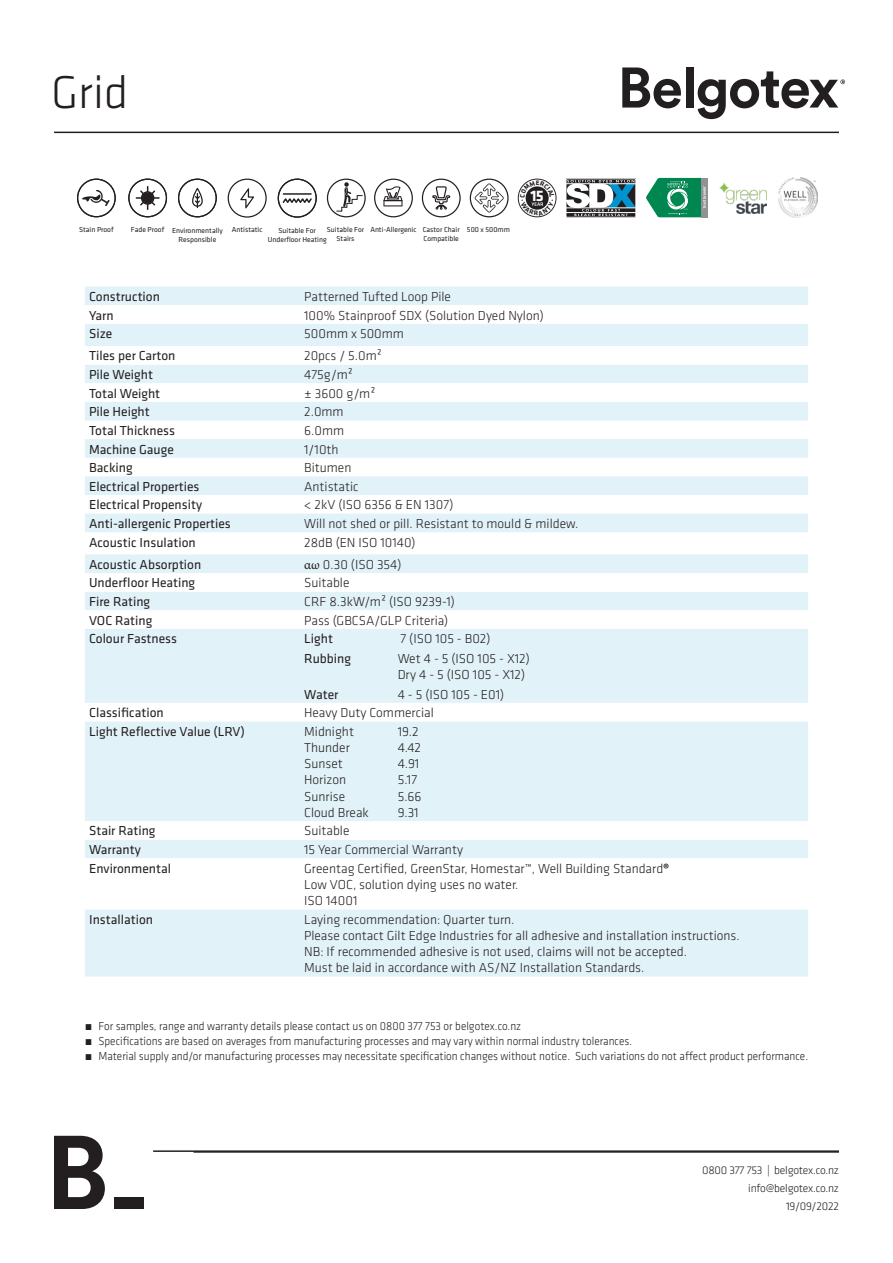
<style>
.page{position:relative;width:893px;height:1263px;background:#fff}
.page>*{position:absolute;margin:0;border:0;box-sizing:border-box;transform-origin:0 0}
.t1{font:300 47.7px "Klavika";color:#231f20}
.t2{font:700 15.9px "Klavika";color:#fff}
.Paragraph_Style_1{font:300 13.5px/16.2px "Klavika";color:#231f20}
.t3{font:13.5px "Klavika";color:#231f20}
.t4{font:300 12px "Klavika";color:#231f20;scale:.94 1}
.t5{font:300 11.55px/18px "Klavika";letter-spacing:-.02em;color:#231f20;text-align:right}
.t6{font:7.5px "Klavika";color:#231f20}
.s1{font-family:"Minion Pro";font-weight:400}
.s2{font-weight:700}
</style>
<div class="page">
<div style="left:85px;top:286px;width:723px;height:690px;background:#e2f2f9"></div>
<svg style="left:85px;top:305px;width:723px;height:41px;fill:#e2f2f9"></svg>
<svg style="left:85px;top:346px;width:723px;height:563px;fill:#e2f2f9"></svg>
<svg style="left:85px;top:402px;width:723px;height:301px;fill:#e2f2f9"></svg>
<svg style="left:374px;top:179px;width:39px;height:38px"></svg>
<svg style="left:228px;top:179px;width:39px;height:39px"></svg>
<svg style="left:178px;top:179px;width:39px;height:38px"></svg>
<svg style="left:77px;top:179px;width:39px;height:38px"></svg>
<svg style="left:278px;top:179px;width:39px;height:39px"></svg>
<svg style="left:470px;top:179px;width:39px;height:38px"></svg>
<svg style="left:422px;top:179px;width:39px;height:38px"></svg>
<svg style="left:566px;top:180px;width:70px;height:36px"></svg>
<svg style="left:128px;top:179px;width:39px;height:38px"></svg>
<div style="left:142px;top:192px;width:11px;height:12px;background:#231f20;border-radius:50%"></div>
<svg style="left:327px;top:179px;width:39px;height:39px"></svg>
<svg style="left:622px;top:67px;width:59px;height:41px"></svg>
<div style="left:686px;top:67px;width:7px;height:41px;background:#231f20"></div>
<svg style="left:698px;top:71px;width:147px;height:48px"></svg>
<hr style="left:54px;top:132px;width:785px;height:1px;background:#231f20">
<hr style="left:193px;top:1151px;width:646px;height:2px;background:#231f20">
<svg style="left:54px;top:1136px;width:51px;height:73px"></svg>
<div style="left:114px;top:1197px;width:30px;height:12px;background:#231f20"></div>
<hr style="left:153px;top:1150px;width:686px;height:2px;background:#231f20">
<div style="left:701px;top:178px;width:7px;height:39px;background:#919295"></div>
<svg style="left:646px;top:178px;width:60px;height:39px"></svg>
<img style="left:778px;top:178px;width:40px;height:39px">
<img style="left:719px;top:183px;width:48px;height:30px">
<svg style="left:518px;top:179px;width:38px;height:38px"></svg>
<p class="t1" style="left:51px;top:63px;width:79px">Grid</p>
<p class="t6" style="left:131px;top:225px;width:35px">Fade Proof</p>
<p class="t6" style="left:327px;top:225px;width:39px">Suitable For</p>
<p class="t6" style="left:337px;top:234px;width:19px">Stairs</p>
<p class="t6" style="left:79px;top:225px;width:36px">Stain Proof</p>
<p class="t6" style="left:279px;top:225px;width:39px">Suitable For</p>
<p class="t6" style="left:268px;top:234px;width:60px">Underfloor Heating</p>
<p class="t6" style="left:172px;top:225px;width:52px">Environmentally</p>
<p class="t6" style="left:232px;top:225px;width:32px">Antistatic</p>
<p class="t6" style="left:370px;top:225px;width:48px">Anti-Allergenic</p>
<p class="t6" style="left:179px;top:234px;width:39px">Responsible</p>
<p class="t6" style="left:423px;top:225px;width:38px">Castor Chair</p>
<p class="t6" style="left:424px;top:234px;width:37px">Compatible</p>
<p class="t6" style="left:467px;top:225px;width:44px">500 x 500mm</p>
<p class="t2" style="left:530px;top:184px;width:15px">15</p>
<p class="t3" style="left:89px;top:288px;width:72px">Construction</p>
<p class="Paragraph_Style_1" style="left:304px;top:288px;width:148px">Patterned Tufted Loop Pile</p>
<p class="t3" style="left:89px;top:306px;width:26px">Yarn</p>
<p class="Paragraph_Style_1" style="left:304px;top:307px;width:241px">100% Stainproof SDX (Solution Dyed Nylon)</p>
<p class="t3" style="left:89px;top:325px;width:25px">Size</p>
<p class="Paragraph_Style_1" style="left:304px;top:325px;width:101px">500mm x 500mm</p>
<p class="t3" style="left:89px;top:347px;width:88px">Tiles per Carton</p>
<p class="Paragraph_Style_1" style="left:304px;top:348px;width:79px">20pcs / 5.0m²</p>
<p class="t3" style="left:89px;top:366px;width:65px">Pile Weight</p>
<p class="Paragraph_Style_1" style="left:304px;top:366px;width:50px">475g/m²</p>
<p class="t3" style="left:89px;top:384px;width:73px">Total Weight</p>
<p class="Paragraph_Style_1" style="left:304px;top:385px;width:73px">± 3600 g/m²</p>
<p class="t3" style="left:89px;top:403px;width:62px">Pile Height</p>
<p class="Paragraph_Style_1" style="left:304px;top:403px;width:41px">2.0mm</p>
<p class="t3" style="left:89px;top:422px;width:87px">Total Thickness</p>
<p class="Paragraph_Style_1" style="left:304px;top:422px;width:41px">6.0mm</p>
<p class="t3" style="left:89px;top:440px;width:86px">Machine Gauge</p>
<p class="Paragraph_Style_1" style="left:304px;top:441px;width:36px">1/10th</p>
<p class="t3" style="left:89px;top:459px;width:45px">Backing</p>
<p class="Paragraph_Style_1" style="left:304px;top:459px;width:49px">Bitumen</p>
<p class="t3" style="left:89px;top:477px;width:112px">Electrical Properties</p>
<p class="Paragraph_Style_1" style="left:304px;top:478px;width:56px">Antistatic</p>
<p class="t3" style="left:89px;top:496px;width:114px">Electrical Propensity</p>
<p class="Paragraph_Style_1" style="left:304px;top:497px;width:151px">&lt; 2kV (ISO 6356 &amp; EN 1307)</p>
<p class="t3" style="left:89px;top:515px;width:143px">Anti-allergenic Properties</p>
<p class="Paragraph_Style_1" style="left:304px;top:515px;width:276px">Will not shed or pill. Resistant to mould &amp; mildew.</p>
<p class="t3" style="left:89px;top:533px;width:108px">Acoustic Insulation</p>
<p class="Paragraph_Style_1" style="left:304px;top:534px;width:113px">28dB (EN ISO 10140)</p>
<p class="t3" style="left:89px;top:555px;width:114px">Acoustic Absorption</p>
<p class="Paragraph_Style_1" style="left:304px;top:556px;width:99px"><span class="s1">αω</span> 0.30 (ISO 354)</p>
<p class="t3" style="left:89px;top:574px;width:108px">Underfloor Heating</p>
<p class="Paragraph_Style_1" style="left:304px;top:575px;width:47px">Suitable</p>
<p class="t3" style="left:89px;top:593px;width:63px">Fire Rating</p>
<p class="Paragraph_Style_1" style="left:304px;top:593px;width:152px">CRF 8.3kW/m² (ISO 9239-1)</p>
<p class="t3" style="left:89px;top:611px;width:65px">VOC Rating</p>
<p class="Paragraph_Style_1" style="left:304px;top:612px;width:146px">Pass (GBCSA/GLP Criteria)</p>
<p class="t3" style="left:89px;top:630px;width:89px">Colour Fastness</p>
<p class="t3" style="left:304px;top:630px;width:30px">Light</p>
<p class="t3" style="left:304px;top:649px;width:48px">Rubbing</p>
<p class="t3" style="left:304px;top:685px;width:36px">Water</p>
<p class="Paragraph_Style_1" style="left:401px;top:631px;width:91px">7 (ISO 105 - B02)</p>
<p class="Paragraph_Style_1" style="left:398px;top:650px;width:134px">Wet 4 - 5 (ISO 105 - X12)</p>
<p class="Paragraph_Style_1" style="left:398px;top:666px;width:129px">Dry 4 - 5 (ISO 105 - X12)</p>
<p class="Paragraph_Style_1" style="left:398px;top:686px;width:108px">4 - 5 (ISO 105 - E01)</p>
<p class="t3" style="left:89px;top:704px;width:76px">Classification</p>
<p class="Paragraph_Style_1" style="left:304px;top:704px;width:131px">Heavy Duty Commercial</p>
<p class="t3" style="left:89px;top:722px;width:157px">Light Reflective Value (LRV)</p>
<p class="Paragraph_Style_1" style="left:304px;top:723px;width:51px">Midnight</p>
<p class="Paragraph_Style_1" style="left:304px;top:739px;width:47px">Thunder<br>Sunset</p>
<p class="Paragraph_Style_1" style="left:304px;top:772px;width:44px">Horizon<br>Sunrise</p>
<p class="Paragraph_Style_1" style="left:304px;top:804px;width:66px">Cloud Break</p>
<p class="Paragraph_Style_1" style="left:398px;top:723px;width:22px">19.2</p>
<p class="Paragraph_Style_1" style="left:398px;top:739px;width:25px">4.42</p>
<p class="Paragraph_Style_1" style="left:398px;top:755px;width:23px">4.91</p>
<p class="Paragraph_Style_1" style="left:398px;top:772px;width:21px">5.17</p>
<p class="Paragraph_Style_1" style="left:398px;top:788px;width:25px">5.66</p>
<p class="Paragraph_Style_1" style="left:398px;top:804px;width:22px">9.31</p>
<p class="t3" style="left:89px;top:822px;width:68px">Stair Rating</p>
<p class="Paragraph_Style_1" style="left:304px;top:823px;width:47px">Suitable</p>
<p class="t3" style="left:89px;top:841px;width:53px">Warranty</p>
<p class="Paragraph_Style_1" style="left:304px;top:841px;width:160px">15 Year Commercial Warranty</p>
<p class="t3" style="left:89px;top:859px;width:83px">Environmental</p>
<p class="Paragraph_Style_1" style="left:304px;top:860px;width:367px">Greentag Certified, GreenStar, Homestar™, Well Building Standard<span class="s2">®</span></p>
<p class="Paragraph_Style_1" style="left:304px;top:876px;width:216px">Low VOC, solution dying uses no water.</p>
<p class="Paragraph_Style_1" style="left:304px;top:892px;width:55px">ISO 14001</p>
<p class="t3" style="left:89px;top:910px;width:65px">Installation</p>
<p class="Paragraph_Style_1" style="left:304px;top:911px;width:212px">Laying recommendation: Quarter turn.</p>
<p class="Paragraph_Style_1" style="left:304px;top:927px;width:437px">Please contact Gilt Edge Industries for all adhesive and installation instructions.</p>
<p class="Paragraph_Style_1" style="left:304px;top:943px;width:384px">NB: If recommended adhesive is not used, claims will not be accepted.</p>
<p class="Paragraph_Style_1" style="left:304px;top:959px;width:342px">Must be laid in accordance with AS/NZ Installation Standards.</p>
<p class="t4" style="left:85px;top:1019px;width:466px">• For samples, range and warranty details please contact us on 0800 377 753 or belgotex.co.nz</p>
<p class="t4" style="left:85px;top:1034px;width:584px">• Specifications are based on averages from manufacturing processes and may vary within normal industry tolerances.</p>
<p class="t4" style="left:85px;top:1049px;width:771px">• Material supply and/or manufacturing processes may necessitate specification changes without notice. Such variations do not affect product performance.</p>
<p class="t5" style="left:702px;top:1161px;width:138px">0800 377 753 | belgotex.co.nz info@belgotex.co.nz<br>19/09/2022</p>
</div>
